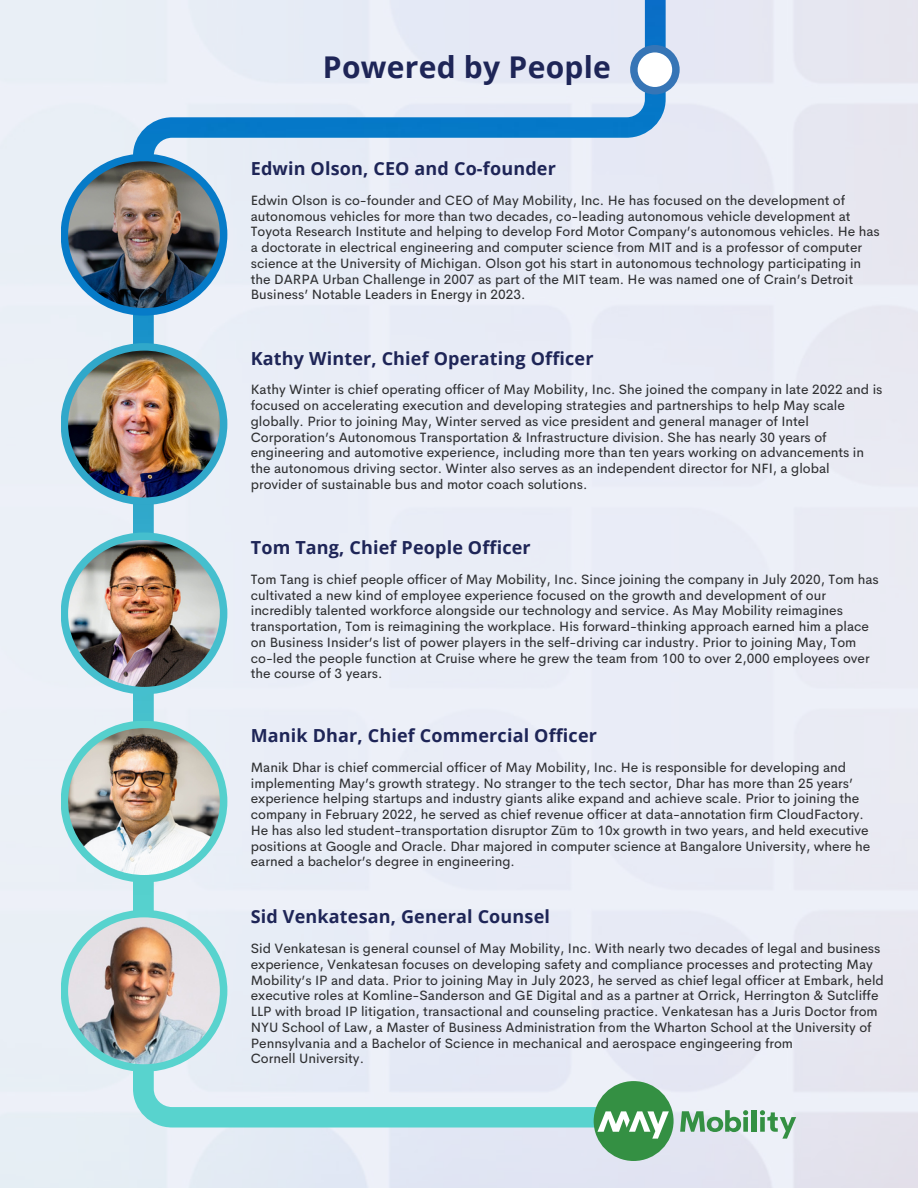
<style>
.page{position:relative;width:918px;height:1188px;background:#e9ebf5}
.page>*{position:absolute;margin:0;border:0;box-sizing:border-box;transform-origin:0 0}
.t1{font:700 30px "Open Sans";letter-spacing:.01em;color:#1e2557}
.t2{font:700 18px "Open Sans";letter-spacing:.01em;color:#1e2557}
.t3{font:13.5px/15.8px "Cerebri Sans";color:#2f3032}
</style>
<div class="page">
<div style="left:133px;top:0;width:533px;height:1128px;background:#e9ecf6"></div>
<img style="left:61px;top:154px;width:166px;height:162px">
<img style="left:61px;top:343px;width:166px;height:162px">
<img style="left:61px;top:532px;width:166px;height:162px">
<img style="left:61px;top:910px;width:166px;height:162px">
<img style="left:61px;top:721px;width:166px;height:162px">
<svg style="left:630px;top:45px;width:50px;height:49px"></svg>
<svg style="left:680px;top:1110px;width:68px;height:22px"></svg>
<hr style="left:752px;top:1110px;width:4px;height:22px;background:#349043">
<svg style="left:760px;top:1110px;width:36px;height:29px"></svg>
<div style="left:594px;top:1081px;width:80px;height:80px;background:#349043;border-radius:50%"></div>
<svg style="left:597px;top:1111px;width:72px;height:28px"></svg>
<h2 class="t1" style="left:323px;top:46px;width:289px">Powered by People</h2>
<p class="t2" style="left:251px;top:156px;width:307px">Edwin Olson, CEO and Co-founder</p>
<p class="t3" style="left:251px;top:193px;width:630px">Edwin Olson is co-founder and CEO of May Mobility, Inc. He has focused on the development of autonomous vehicles for more than two decades, co-leading autonomous vehicle development at Toyota Research Institute and helping to develop Ford Motor Company’s autonomous vehicles. He has a doctorate in electrical engineering and computer science from MIT and is a professor of computer science at the University of Michigan. Olson got his start in autonomous technology participating in the DARPA Urban Challenge in 2007 as part of the MIT team. He was named one of Crain’s Detroit Business’ Notable Leaders in Energy in 2023.</p>
<p class="t2" style="left:251px;top:345px;width:344px">Kathy Winter, Chief Operating Officer</p>
<p class="t3" style="left:251px;top:382px;width:633px">Kathy Winter is chief operating officer of May Mobility, Inc. She joined the company in late 2022 and is focused on accelerating execution and developing strategies and partnerships to help May scale globally. Prior to joining May, Winter served as vice president and general manager of Intel Corporation’s Autonomous Transportation &amp; Infrastructure division. She has nearly 30 years of engineering and automotive experience, including more than ten years working on advancements in the autonomous driving sector. Winter also serves as an independent director for NFI, a global provider of sustainable bus and motor coach solutions.</p>
<p class="t2" style="left:251px;top:535px;width:281px">Tom Tang, Chief People Officer</p>
<p class="t3" style="left:251px;top:571px;width:630px">Tom Tang is chief people officer of May Mobility, Inc. Since joining the company in July 2020, Tom has cultivated a new kind of employee experience focused on the growth and development of our incredibly talented workforce alongside our technology and service. As May Mobility reimagines transportation, Tom is reimagining the workplace. His forward-thinking approach earned him a place on Business Insider’s list of power players in the self-driving car industry. Prior to joining May, Tom co-led the people function at Cruise where he grew the team from 100 to over 2,000 employees over the course of 3 years.</p>
<p class="t2" style="left:251px;top:723px;width:348px">Manik Dhar, Chief Commercial Officer</p>
<p class="t3" style="left:251px;top:760px;width:621px">Manik Dhar is chief commercial officer of May Mobility, Inc. He is responsible for developing and implementing May’s growth strategy. No stranger to the tech sector, Dhar has more than 25 years’ experience helping startups and industry giants alike expand and achieve scale. Prior to joining the company in February 2022, he served as chief revenue officer at data-annotation firm CloudFactory.<br>He has also led student-transportation disruptor Zūm to 10x growth in two years, and held executive positions at Google and Oracle. Dhar majored in computer science at Bangalore University, where he earned a bachelor’s degree in engineering.</p>
<h2 class="t2" style="left:251px;top:904px;width:301px">Sid Venkatesan, General Counsel</h2>
<p class="t3" style="left:251px;top:941px;width:635px">Sid Venkatesan is general counsel of May Mobility, Inc. With nearly two decades of legal and business experience, Venkatesan focuses on developing safety and compliance processes and protecting May Mobility’s IP and data. Prior to joining May in July 2023, he served as chief legal officer at Embark, held executive roles at Komline-Sanderson and GE Digital and as a partner at Orrick, Herrington &amp; Sutcliffe LLP with broad IP litigation, transactional and counseling practice. Venkatesan has a Juris Doctor from NYU School of Law, a Master of Business Administration from the Wharton School at the University of Pennsylvania and a Bachelor of Science in mechanical and aerospace engingeering from</p>
<p class="t3" style="left:251px;top:1051px;width:115px">Cornell University.</p>
</div>
